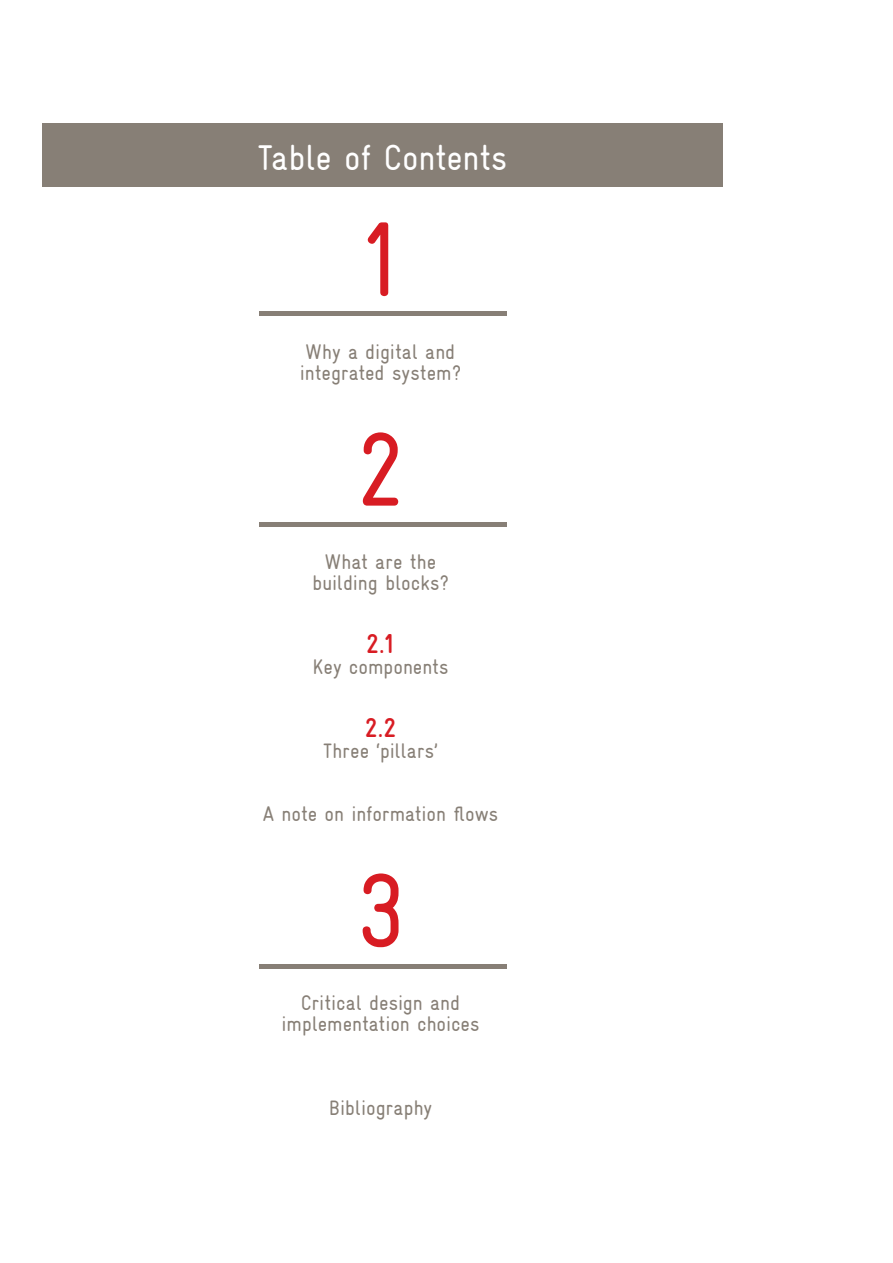
<style>
.page{position:relative;width:893px;height:1263px;background:#fff}
.page>*{position:absolute;margin:0;border:0;box-sizing:border-box;transform-origin:0 0}
.t1{font:condensed 105px "GIZ Gravur TT";color:#d81c23}
.t2{font:condensed 36px "GIZ Gravur TT";letter-spacing:-.005em;color:#fff}
.t3{font:700 condensed 27px "GIZ Gravur TT";color:#d81c23}
.t4{font:condensed 21px/21px "GIZ Gravur TT";color:#877f76;text-align:center}
</style>
<div class="page">
<hr style="left:259px;top:312px;width:248px;height:4px;background:#877f76">
<div style="left:43px;top:123px;width:680px;height:63px;background:#877f76"></div>
<hr style="left:259px;top:522px;width:248px;height:4px;background:#877f76">
<div style="left:259px;top:964px;width:248px;height:5px;background:#877f76"></div>
<h2 class="t2" style="left:258px;top:138px;width:251px">Table of Contents</h2>
<h1 class="t1" style="left:355px;top:202px;width:52px">1</h1>
<p class="t4" style="left:300px;top:341px;width:163px;text-align:left">Why a digital and integrated system?</p>
<h1 class="t1" style="left:355px;top:412px;width:52px">2</h1>
<p class="t4" style="left:312px;top:551px;width:138px">What are the building blocks?</p>
<p class="t3" style="left:366px;top:628px;width:30px">2.1</p>
<p class="t4" style="left:313px;top:656px;width:137px">Key components</p>
<p class="t3" style="left:365px;top:712px;width:33px">2.2</p>
<p class="t4" style="left:323px;top:740px;width:116px">Three ‘pillars’</p>
<p class="t4" style="left:263px;top:803px;width:237px">A note on information flows</p>
<h1 class="t1" style="left:355px;top:853px;width:52px">3</h1>
<p class="t4" style="left:282px;top:992px;width:199px">Critical design and implementation choices</p>
<p class="t4" style="left:329px;top:1097px;width:105px">Bibliography</p>
</div>
